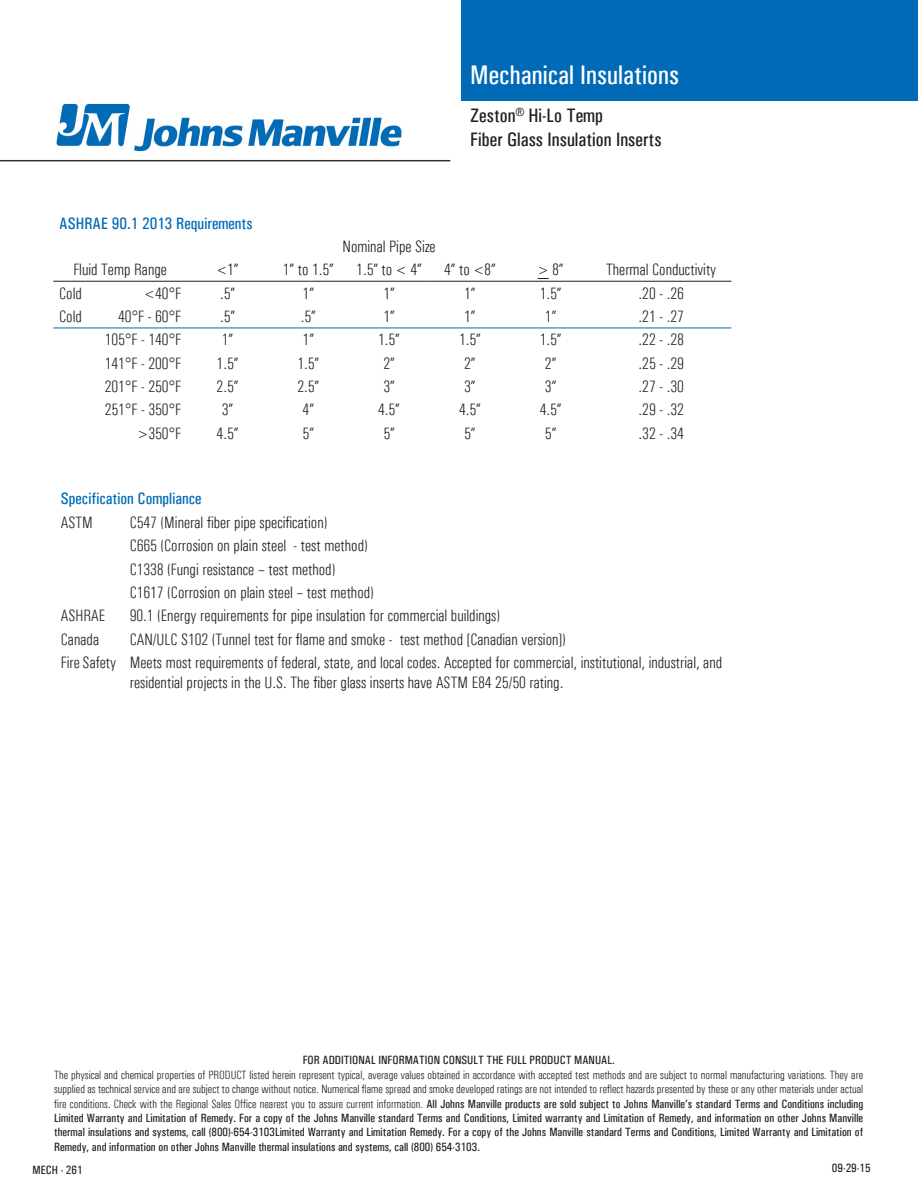
<style>
.page{position:relative;width:918px;height:1188px;background:#fff}
.page>*{position:absolute;margin:0;border:0;box-sizing:border-box;transform-origin:0 0}
.t1{font:27px "Univers Condensed";color:#fff}
.t2{font:19.5px/23.4px "Univers Condensed";color:#231f20}
.t3{font:300 condensed 16.5px/19.8px "Univers";color:#231f20}
.t4{font:16.5px "Univers Condensed";color:#006ab7}
.t5{font:12px/14.4px "Univers Condensed";color:#231f20;text-align:justify}
.s1{font-family:"Univers";font-weight:300;font-stretch:condensed}
</style>
<div class="page">
<div style="left:461px;top:0;width:457px;height:101px;background:#006ab7"></div>
<img style="left:36px;top:103px;width:386px;height:59px">
<hr style="left:0;top:160px;width:450px;height:1px;background:#323132">
<hr style="left:53px;top:328px;width:43px;height:1px;background:#006bb6">
<hr style="left:96px;top:328px;width:91px;height:1px;background:#006bb6">
<hr style="left:187px;top:328px;width:81px;height:1px;background:#006bb6">
<hr style="left:268px;top:328px;width:81px;height:1px;background:#006bb6">
<hr style="left:349px;top:328px;width:80px;height:1px;background:#006bb6">
<hr style="left:429px;top:328px;width:81px;height:1px;background:#006bb6">
<hr style="left:510px;top:328px;width:81px;height:1px;background:#006bb6">
<hr style="left:591px;top:328px;width:140px;height:1px;background:#006bb6">
<hr style="left:187px;top:281px;width:81px;height:1px;background:#231f20">
<hr style="left:268px;top:281px;width:81px;height:1px;background:#231f20">
<hr style="left:349px;top:281px;width:80px;height:1px;background:#231f20">
<hr style="left:429px;top:281px;width:81px;height:1px;background:#231f20">
<hr style="left:510px;top:281px;width:81px;height:1px;background:#231f20">
<hr style="left:53px;top:281px;width:43px;height:1px;background:#231f20">
<hr style="left:96px;top:281px;width:91px;height:1px;background:#231f20">
<hr style="left:591px;top:281px;width:140px;height:1px;background:#231f20">
<h1 class="t1" style="left:470px;top:59px;width:210px">Mechanical Insulations</h1>
<h2 class="t2" style="left:470px;top:104px;width:193px">Zeston<sup>®</sup> Hi-Lo Temp<br>Fiber Glass Insulation Inserts</h2>
<p class="t4" style="left:59px;top:213px;width:195px">ASHRAE 90.1 2013 Requirements</p>
<p class="t3" style="left:73px;top:260px;width:95px">Fluid Temp Range</p>
<p class="t3" style="left:342px;top:236px;width:95px">Nominal Pipe Size</p>
<p class="t3" style="left:216px;top:260px;width:24px">&lt;1”</p>
<p class="t3" style="left:283px;top:260px;width:53px">1” to 1.5”</p>
<p class="t3" style="left:356px;top:260px;width:67px">1.5” to &lt; 4”</p>
<p class="t3" style="left:444px;top:260px;width:53px">4” to &lt;8”</p>
<p class="t3" style="left:538px;top:260px;width:27px">&gt; 8”</p>
<p class="t3" style="left:606px;top:260px;width:112px">Thermal Conductivity</p>
<p class="t3" style="left:59px;top:283px;width:24px">Cold</p>
<p class="t3" style="left:144px;top:283px;width:38px">&lt;40°F</p>
<p class="t3" style="left:220px;top:283px;width:16px">.5”</p>
<p class="t3" style="left:303px;top:283px;width:13px">1”</p>
<p class="t3" style="left:383px;top:283px;width:13px">1”</p>
<p class="t3" style="left:464px;top:283px;width:13px">1”</p>
<p class="t3" style="left:540px;top:283px;width:23px">1.5”</p>
<p class="t3" style="left:639px;top:283px;width:47px">.20 - .26</p>
<p class="t3" style="left:59px;top:307px;width:24px">Cold</p>
<p class="t3" style="left:118px;top:307px;width:64px">40°F - 60°F</p>
<p class="t3" style="left:220px;top:307px;width:16px">.5”</p>
<p class="t3" style="left:301px;top:307px;width:16px">.5”</p>
<p class="t3" style="left:383px;top:307px;width:13px">1”</p>
<p class="t3" style="left:464px;top:307px;width:13px">1”</p>
<p class="t3" style="left:545px;top:307px;width:13px">1”</p>
<p class="t3" style="left:639px;top:307px;width:47px">.21 - .27</p>
<p class="t3" style="left:105px;top:330px;width:78px">105°F - 140°F</p>
<p class="t3" style="left:222px;top:330px;width:13px">1”</p>
<p class="t3" style="left:303px;top:330px;width:13px">1”</p>
<p class="t3" style="left:378px;top:330px;width:23px">1.5”</p>
<p class="t3" style="left:459px;top:330px;width:23px">1.5”</p>
<p class="t3" style="left:540px;top:330px;width:23px">1.5”</p>
<p class="t3" style="left:639px;top:330px;width:47px">.22 - .28</p>
<p class="t3" style="left:105px;top:353px;width:78px">141°F - 200°F</p>
<p class="t3" style="left:217px;top:353px;width:23px">1.5”</p>
<p class="t3" style="left:297px;top:353px;width:23px">1.5”</p>
<p class="t3" style="left:383px;top:353px;width:13px">2”</p>
<p class="t3" style="left:464px;top:353px;width:13px">2”</p>
<p class="t3" style="left:545px;top:353px;width:13px">2”</p>
<p class="t3" style="left:639px;top:353px;width:47px">.25 - .29</p>
<p class="t3" style="left:105px;top:377px;width:78px">201°F - 250°F</p>
<p class="t3" style="left:217px;top:377px;width:23px">2.5”</p>
<p class="t3" style="left:297px;top:377px;width:23px">2.5”</p>
<p class="t3" style="left:383px;top:377px;width:13px">3”</p>
<p class="t3" style="left:464px;top:377px;width:13px">3”</p>
<p class="t3" style="left:545px;top:377px;width:13px">3”</p>
<p class="t3" style="left:639px;top:377px;width:47px">.27 - .30</p>
<p class="t3" style="left:105px;top:400px;width:78px">251°F - 350°F</p>
<p class="t3" style="left:222px;top:400px;width:13px">3”</p>
<p class="t3" style="left:303px;top:400px;width:13px">4”</p>
<p class="t3" style="left:378px;top:400px;width:23px">4.5”</p>
<p class="t3" style="left:459px;top:400px;width:23px">4.5”</p>
<p class="t3" style="left:540px;top:400px;width:23px">4.5”</p>
<p class="t3" style="left:639px;top:400px;width:47px">.29 - .32</p>
<p class="t3" style="left:138px;top:423px;width:45px">&gt;350°F</p>
<p class="t3" style="left:217px;top:423px;width:23px">4.5”</p>
<p class="t3" style="left:303px;top:423px;width:13px">5”</p>
<p class="t3" style="left:383px;top:423px;width:13px">5”</p>
<p class="t3" style="left:464px;top:423px;width:13px">5”</p>
<p class="t3" style="left:545px;top:423px;width:13px">5”</p>
<p class="t3" style="left:639px;top:423px;width:47px">.32 - .34</p>
<p class="t4" style="left:61px;top:489px;width:142px">Specification Compliance</p>
<p class="t3" style="left:61px;top:513px;width:34px">ASTM</p>
<p class="t3" style="left:130px;top:513px;width:199px">C547 (Mineral fiber pipe specification)</p>
<p class="t3" style="left:130px;top:536px;width:240px">C665 (Corrosion on plain steel - test method)</p>
<p class="t3" style="left:130px;top:559px;width:207px">C1338 (Fungi resistance – test method)</p>
<p class="t3" style="left:130px;top:583px;width:246px">C1617 (Corrosion on plain steel – test method)</p>
<p class="t3" style="left:61px;top:606px;width:46px">ASHRAE</p>
<p class="t3" style="left:130px;top:606px;width:372px">90.1 (Energy requirements for pipe insulation for commercial buildings)</p>
<p class="t3" style="left:61px;top:629px;width:40px">Canada</p>
<p class="t3" style="left:130px;top:629px;width:438px">CAN/ULC S102 (Tunnel test for flame and smoke - test method [Canadian version])</p>
<p class="t3" style="left:61px;top:653px;width:57px">Fire Safety</p>
<p class="t3" style="left:130px;top:653px;width:594px">Meets most requirements of federal, state, and local codes. Accepted for commercial, institutional, industrial, and residential projects in the U.S. The fiber glass inserts have ASTM E84 25/50 rating.</p>
<p class="t5" style="left:303px;top:1053px;width:314px">FOR ADDITIONAL INFORMATION CONSULT THE FULL PRODUCT MANUAL.</p>
<p class="t5" style="left:54px;top:1067px;width:811px"><span class="s1">The physical and chemical properties of PRODUCT listed herein represent typical, average values obtained in accordance with accepted test methods and are subject to normal manufacturing variations. They are supplied as technical service and are subject to change without notice. Numerical flame spread and smoke developed ratings are not intended to reflect hazards presented by these or any other materials under actual fire conditions. Check with the Regional Sales Office nearest you to assure current information.</span> All Johns Manville products are sold subject to Johns Manville’s standard Terms and Conditions including Limited Warranty and Limitation of Remedy. For a copy of the Johns Manville standard Terms and Conditions, Limited warranty and Limitation of Remedy, and information on other Johns Manville thermal insulations and systems, call (800)-654-3103Limited Warranty and Limitation Remedy. For a copy of the Johns Manville standard Terms and Conditions, Limited Warranty and Limitation of Remedy, and information on other Johns Manville thermal insulations and systems, call (800) 654-3103.</p>
<p class="t5" style="left:32px;top:1162px;width:52px">MECH - 261</p>
<p class="t5" style="left:832px;top:1161px;width:40px">09-29-15</p>
</div>
